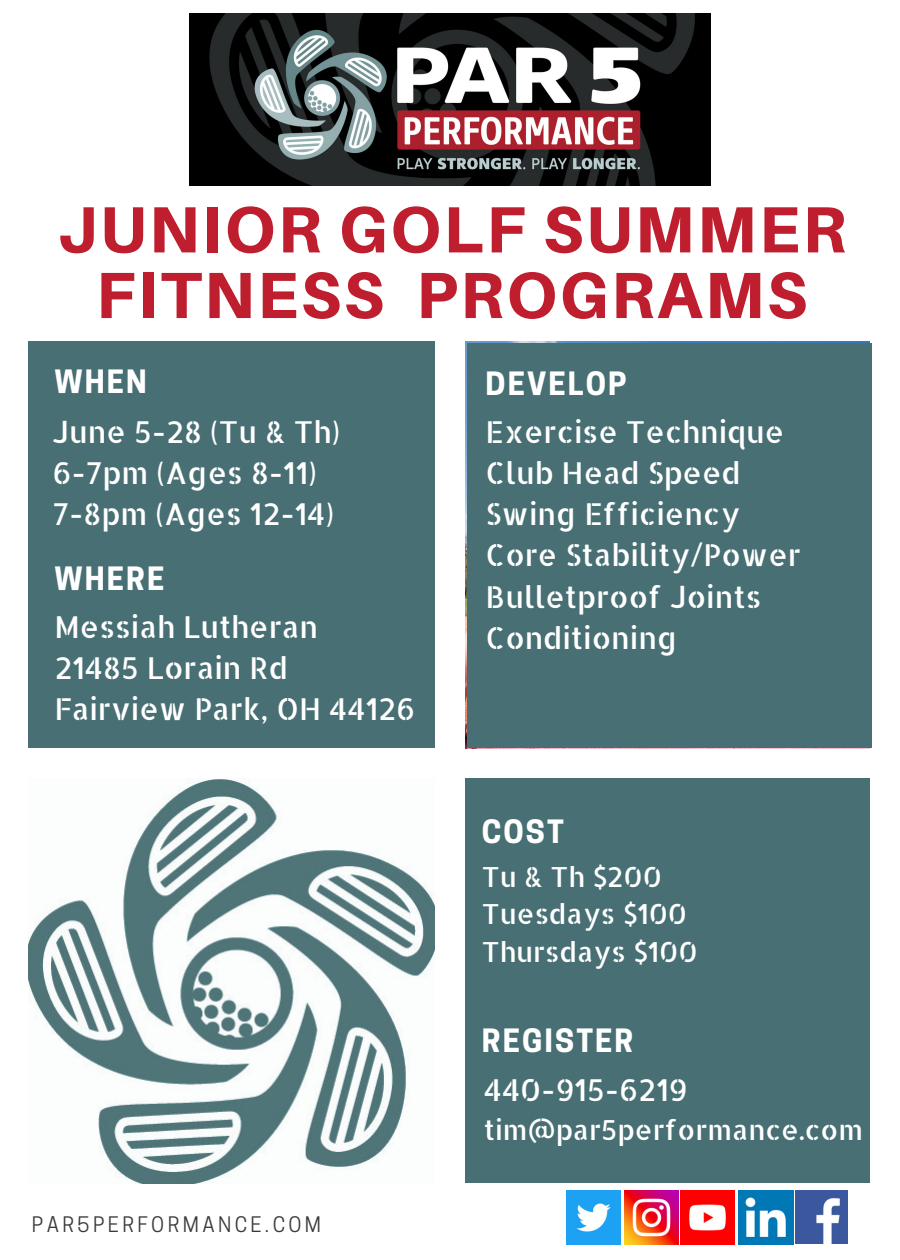
<style>
.page{position:relative;width:900px;height:1260px;background:#fff}
.page>*{position:absolute;margin:0;border:0;box-sizing:border-box;transform-origin:0 0}
.t1{font:800 65.5px/65.5px "Aileron";letter-spacing:.04em;color:#bf1e2e;text-align:center}
.t2{font:30.25px/41.2px "Allerta Stencil";color:#fff}
.t3{font:700 30.25px "Cooper Hewitt";letter-spacing:.07em;color:#fff}
.t4{font:27.75px/37.5px "Allerta Stencil";color:#fff}
.t5{font:20px "Cooper Hewitt";letter-spacing:.17em;color:#3a3a3a}
</style>
<div class="page">
<div style="left:28px;top:341px;width:407px;height:407px;background:#486f73"></div>
<img style="left:28px;top:779px;width:407px;height:404px">
<div style="left:465px;top:778px;width:405px;height:405px;background:#486f73"></div>
<img style="left:189px;top:13px;width:522px;height:173px">
<img style="left:566px;top:1191px;width:55px;height:54px">
<img style="left:624px;top:1191px;width:55px;height:54px">
<img style="left:681px;top:1191px;width:54px;height:54px">
<img style="left:739px;top:1191px;width:54px;height:54px">
<img style="left:795px;top:1191px;width:53px;height:52px">
<div style="left:467px;top:343px;width:405px;height:405px;background:#486f73"></div>
<h1 class="t1" style="left:57px;top:195px;width:790px">JUNIOR GOLF SUMMER<br>FITNESS PROGRAMS</h1>
<p class="t3" style="left:54px;top:371px;width:94px">WHEN</p>
<p class="t2" style="left:52px;top:410px;width:289px">June 5-28 (Tu &amp; Th)<br>6-7pm (Ages 8-11)<br>7-8pm (Ages 12-14)</p>
<p class="t3" style="left:54px;top:568px;width:112px">WHERE</p>
<p class="t2" style="left:54px;top:605px;width:362px">Messiah Lutheran<br>21485 Lorain Rd<br>Fairview Park, OH 44126</p>
<p class="t5" style="left:32px;top:1217px;width:291px">PAR5PERFORMANCE.COM</p>
<p class="t3" style="left:486px;top:373px;width:142px">DEVELOP</p>
<p class="t2" style="left:486px;top:410px;width:317px">Exercise Technique<br>Club Head Speed<br>Swing Efficiency<br>Core Stability/Power<br>Bulletproof Joints<br>Conditioning</p>
<p class="t3" style="left:482px;top:821px;width:84px">COST</p>
<p class="t4" style="left:482px;top:857px;width:217px">Tu &amp; Th $200<br>Tuesdays $100<br>Thursdays $100</p>
<p class="t3" style="left:482px;top:1029px;width:153px">REGISTER</p>
<p class="t2" style="left:484px;top:1068px;width:206px">440-915-6219</p>
<p class="t4" style="left:484px;top:1110px;width:381px">tim@par5performance.com</p>
</div>
